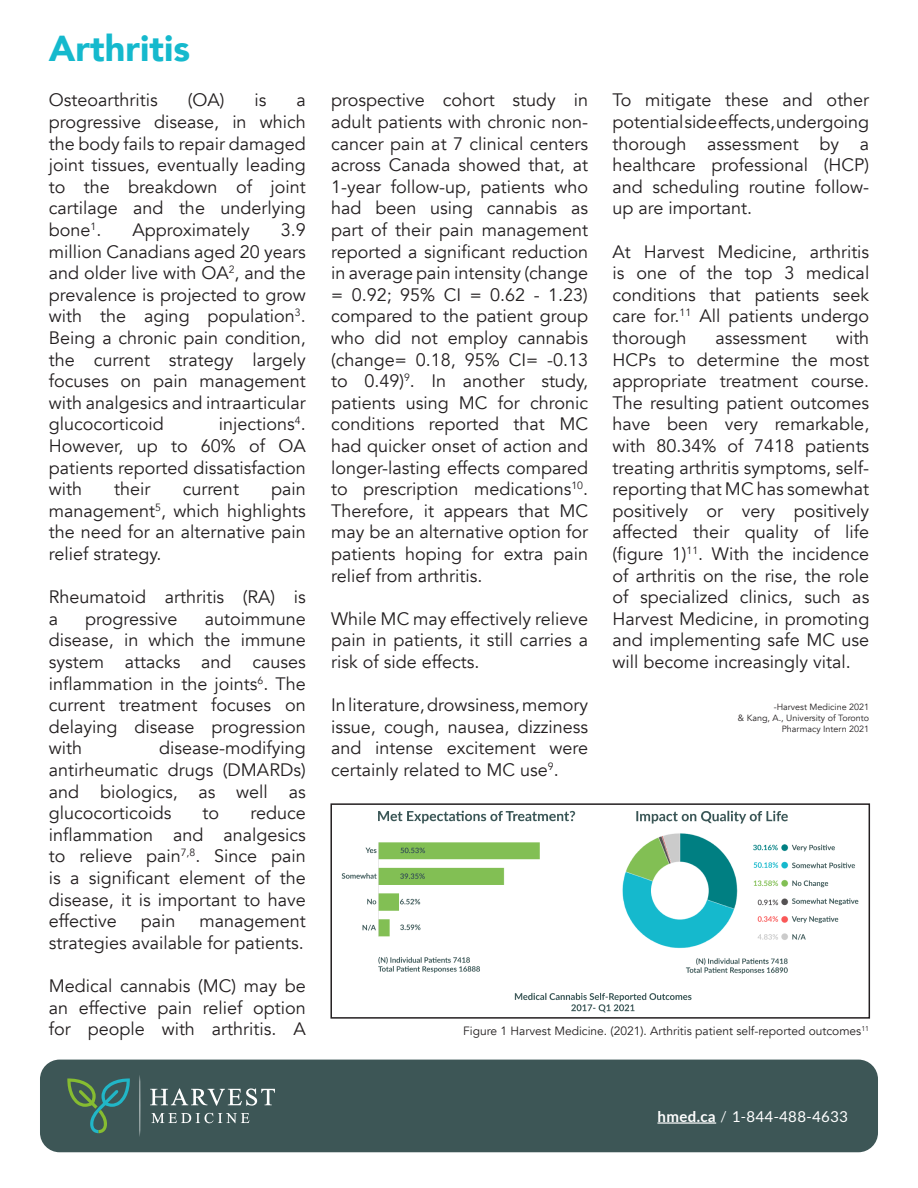
<style>
.page{position:relative;width:918px;height:1188px;background:#fff}
.page>*{position:absolute;margin:0;border:0;box-sizing:border-box;transform-origin:0 0}
.t1{font:900 36px "Avenir";color:#15b9cd}
.t2{font:18px/21.6px "Avenir";color:#231f20;text-align:justify}
.t3{font:15px "Lato";letter-spacing:.025em;color:#fff}
.t4{font:12px "Avenir";color:#231f20}
.t5{font:9px "Avenir";color:#231f20}
.s1{font-weight:700}
.s2{font-family:"Avenir";font-weight:300}
</style>
<div class="page">
<div style="left:40px;top:1060px;width:838px;height:92px;background:#3d5656;border-radius:20px"></div>
<svg style="left:67px;top:1078px;width:63px;height:55px"></svg>
<svg style="left:150px;top:1088px;width:125px;height:18px"></svg>
<svg style="left:152px;top:1113px;width:98px;height:10px"></svg>
<hr style="left:139px;top:1075px;width:1px;height:62px;background:#fff;border-radius:50%">
<hr style="left:657px;top:1122px;width:59px;height:2px;background:#fff">
<img style="left:341px;top:810px;width:518px;height:203px">
<div style="left:330px;top:803px;width:540px;height:216px;border:2px solid #231f20"></div>
<p class="t1" style="left:49px;top:17px;width:143px">Arthritis</p>
<p class="t2" style="left:49px;top:90px;width:110px">Osteoarthritis</p>
<p class="t2" style="left:188px;top:90px;width:38px">(OA)</p>
<p class="t2" style="left:254px;top:90px;width:13px">is</p>
<p class="t2" style="left:49px;top:90px;width:258px;text-indent:247px">a progressive disease, in which the body fails to repair damaged joint tissues, eventually leading to the breakdown of joint cartilage and the underlying bone<sup>1</sup>.</p>
<p class="t2" style="left:132px;top:219px;width:119px">Approximately</p>
<p class="t2" style="left:49px;top:219px;width:258px;text-indent:232px">3.9 million Canadians aged 20 years and older live with OA<sup>2</sup>, and the prevalence is projected to grow with the aging population<sup>3</sup>.<br>Being a chronic pain condition, the current strategy largely focuses on pain management with analgesics and intraarticular glucocorticoid</p>
<p class="t2" style="left:49px;top:414px;width:258px;text-indent:170px">injections<sup>4</sup>.<br>However, up to 60% of OA patients reported dissatisfaction with</p>
<p class="t2" style="left:114px;top:479px;width:38px">their</p>
<p class="t2" style="left:183px;top:479px;width:58px">current</p>
<p class="t2" style="left:49px;top:479px;width:258px;text-indent:222px">pain management<sup>5</sup>, which highlights the need for an alternative pain relief strategy.</p>
<p class="t2" style="left:49px;top:587px;width:258px">Rheumatoid arthritis (RA) is a</p>
<p class="t2" style="left:49px;top:608px;width:258px;text-indent:156px">autoimmune disease, in which the immune system attacks and causes inflammation in the joints<sup>6</sup>. The current treatment focuses on delaying disease progression with</p>
<p class="t2" style="left:85px;top:608px;width:94px">progressive</p>
<p class="t2" style="left:49px;top:738px;width:258px;text-indent:110px">disease-modifying antirheumatic drugs (DMARDs) and biologics, as well as glucocorticoids</p>
<p class="t2" style="left:49px;top:803px;width:258px;text-indent:201px">reduce inflammation and analgesics to relieve pain<sup>7,8</sup>. Since pain is a significant element of the disease, it is important to have effective</p>
<p class="t2" style="left:203px;top:803px;width:18px">to</p>
<p class="t2" style="left:141px;top:911px;width:36px">pain</p>
<p class="t2" style="left:49px;top:911px;width:258px;text-align:right">management<br>strategies available for patients.</p>
<p class="t2" style="left:49px;top:975px;width:258px">Medical cannabis (MC) may be an effective pain relief option for people with arthritis. A</p>
<p class="t2" style="left:331px;top:90px;width:258px">prospective cohort study in adult patients with chronic non&shy;cancer pain at 7 clinical centers across Canada showed that, at 1-year follow-up, patients who had been using cannabis as part of their pain management reported a significant reduction in average pain intensity (change = 0.92; 95% CI = 0.62 - 1.23) compared to the patient group who did not employ cannabis (change= 0.18, 95% CI= -0.13 to 0.49)<sup>9</sup>. In another study, patients using MC for chronic conditions reported that MC had quicker onset of action and longer-lasting effects compared to prescription medications<sup>10</sup>.<br>Therefore, it appears that MC may be an alternative option for patients hoping for extra pain relief from arthritis.</p>
<p class="t2" style="left:331px;top:608px;width:258px">While MC may effectively relieve pain in patients, it still carries a risk of side effects.</p>
<p class="t2" style="left:331px;top:695px;width:258px">In literature, drowsiness, memory issue, cough, nausea, dizziness and intense excitement were certainly related to MC use<sup>9</sup>.</p>
<p class="t2" style="left:612px;top:90px;width:258px">To mitigate these and other potential side effects, undergoing thorough assessment by a healthcare professional (HCP) and scheduling routine follow&shy;up are important.</p>
<p class="t2" style="left:612px;top:241px;width:258px">At Harvest Medicine, arthritis is one of the top 3 medical conditions that patients seek care for.<sup>11</sup> All patients undergo thorough</p>
<p class="t2" style="left:612px;top:327px;width:258px;text-indent:224px">with HCPs to determine the most appropriate treatment course.<br>The resulting patient outcomes have been very remarkable, with 80.34% of 7418 patients treating arthritis symptoms, self&shy;reporting that MC has somewhat positively or very positively affected their quality of life (figure 1)<sup>11</sup>. With the incidence of arthritis on the rise, the role of specialized clinics, such as Harvest Medicine, in promoting and implementing safe MC use will become increasingly vital.</p>
<p class="t2" style="left:716px;top:327px;width:93px">assessment</p>
<p class="t5" style="left:774px;top:702px;width:97px">-Harvest Medicine 2021</p>
<p class="t5" style="left:738px;top:712px;width:133px">&amp; Kang, A., University of Toronto</p>
<p class="t5" style="left:782px;top:723px;width:89px">Pharmacy Intern 2021</p>
<p class="t4" style="left:463px;top:1024px;width:407px">Figure 1 Harvest Medicine. (2021). Arthritis patient self-reported outcomes<sup>11</sup></p>
<p class="t3" style="left:657px;top:1108px;width:192px"><span class="s1">hmed.ca</span> <span class="s2">/</span> 1-844-488-4633</p>
</div>
